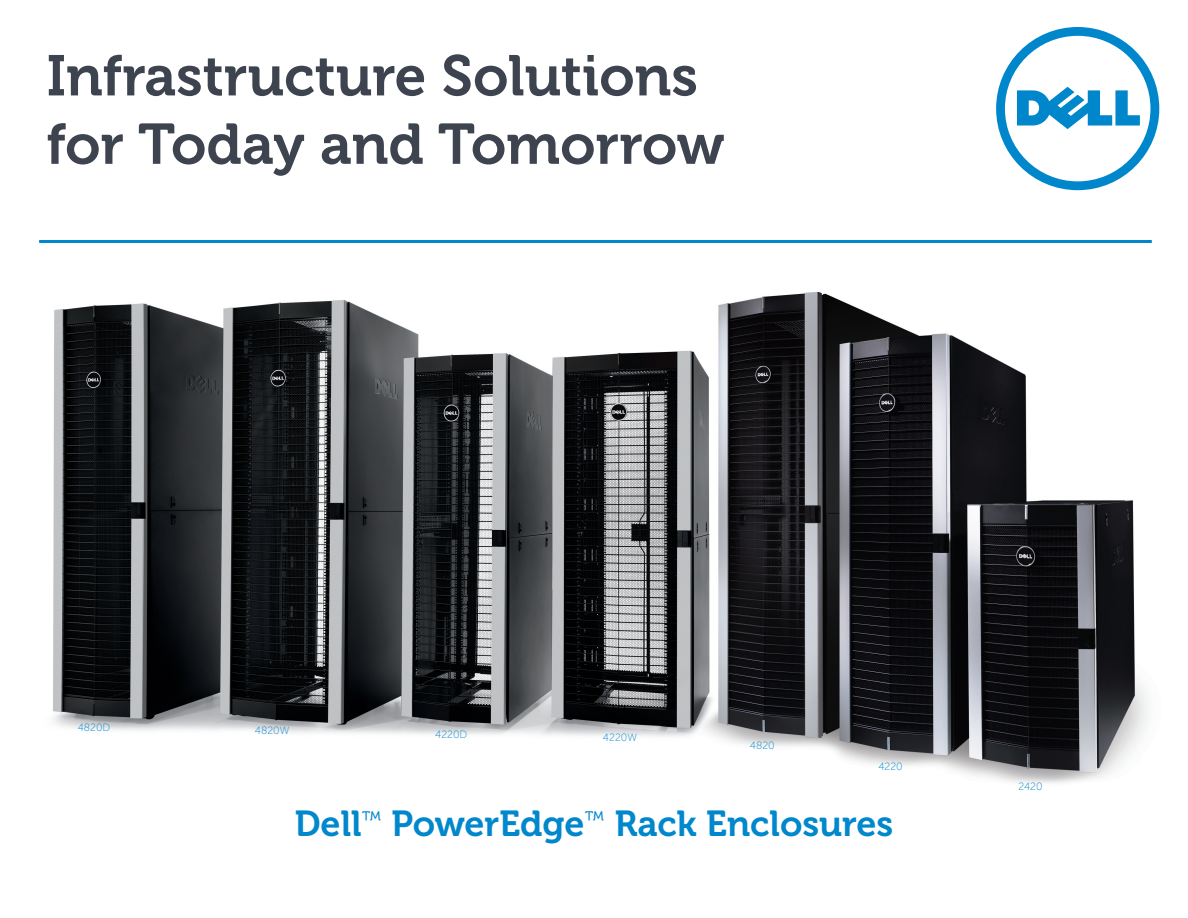
<style>
.page{position:relative;width:1188px;height:918px;background:#fff}
.page>*{position:absolute;margin:0;border:0;box-sizing:border-box;transform-origin:0 0}
.t1{font:57px/68.4px "Museo For Dell 700";color:#3e444f}
.t2{font:36px "Museo For Dell 700";color:#0087cc}
.Body{font:10.5px "Museo Sans For Dell 100";color:#0087cb}
</style>
<div class="page">
<img style="left:53px;top:190px;width:1095px;height:593px">
<svg style="left:996px;top:27px;width:163px;height:163px"></svg>
<hr style="left:39px;top:240px;width:1113px;height:3px;background:#0087cb">
<p class="t1" style="left:47px;top:42px;width:679px">Infrastructure Solutions for Today and Tomorrow</p>
<p class="Body" style="left:78px;top:722px;width:34px">4820D</p>
<p class="Body" style="left:255px;top:725px;width:36px">4820W</p>
<p class="Body" style="left:435px;top:729px;width:34px">4220D</p>
<p class="Body" style="left:603px;top:731px;width:36px">4220W</p>
<p class="Body" style="left:750px;top:740px;width:26px">4820</p>
<p class="Body" style="left:878px;top:760px;width:26px">4220</p>
<p class="t2" style="left:295px;top:804px;width:600px">Dell<sup>™</sup> PowerEdge<sup>™</sup> Rack Enclosures</p>
<p class="Body" style="left:1019px;top:781px;width:26px">2420</p>
</div>
